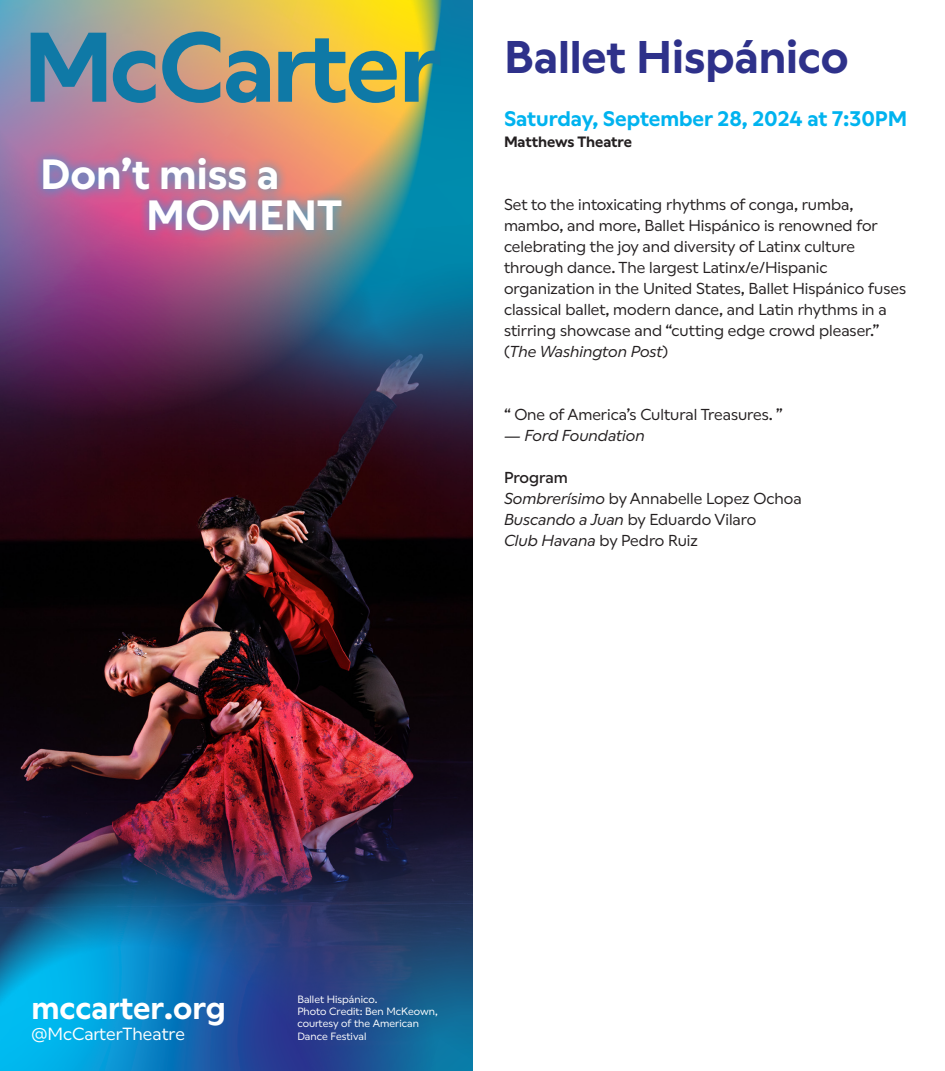
<style>
.page{position:relative;width:945px;height:1071px;background:#fff}
.page>*{position:absolute;margin:0;border:0;box-sizing:border-box;transform-origin:0 0}
.t1{font:600 45.5px "Wallop TRIAL";letter-spacing:-.005em;color:#2e318a}
.t2{font:600 42px "Wallop TRIAL";color:#fff}
.t3{font:600 31.5px "Wallop TRIAL";color:#fff}
.t4{font:600 21px "Wallop TRIAL";color:#00b3ef}
.t5{font:17.5px "Wallop TRIAL";color:#fff}
.t6{font:15.75px/21px "Wallop TRIAL";color:#231f20}
.t7{font:italic 15.75px "Wallop TRIAL";color:#231f20}
.t8{font:500 15.75px "Wallop TRIAL";letter-spacing:-.005em;color:#231f20}
.t9{font:600 14.88px "Wallop TRIAL";letter-spacing:-.005em;color:#231f20}
.t10{font:10.5px/12.2px "Wallop TRIAL";color:#fff}
.s1{font-style:italic}
.s2{font-family:"Wallop"}
</style>
<div class="page">
<svg style="left:0;top:571px;width:472px;height:66px;background:#1e0809"></svg>
<img style="left:0;top:0;width:472px;height:571px">
<svg style="left:31px;top:33px;width:75px;height:69px;background:#4983a6"></svg>
<svg style="left:113px;top:51px;width:43px;height:52px;background:#5e859d"></svg>
<svg style="left:162px;top:32px;width:58px;height:71px;background:#7b8e90"></svg>
<svg style="left:226px;top:51px;width:44px;height:52px;background:#518794"></svg>
<svg style="left:405px;top:51px;width:35px;height:51px;background:#398d8d"></svg>
<svg style="left:278px;top:38px;width:121px;height:65px;background:#89a072"></svg>
<img style="left:0;top:637px;width:472px;height:434px">
<div style="left:32px;top:148px;width:256px;height:53px;background:#00aeef;opacity:.75"></div>
<div style="left:139px;top:189px;width:213px;height:53px;background:#00aeef;opacity:.75"></div>
<p class="t2" style="left:40px;top:143px;width:240px">Don’t miss a</p>
<p class="t2" style="left:146px;top:183px;width:198px">MOMENT</p>
<p class="t1" style="left:504px;top:22px;width:346px">Ballet Hispánico</p>
<p class="t4" style="left:504px;top:103px;width:405px">Saturday, September 28, 2024 at 7:30PM</p>
<p class="t9" style="left:504px;top:130px;width:129px">Matthews Theatre</p>
<p class="t6" style="left:504px;top:193px;width:404px">Set to the intoxicating rhythms of conga, rumba, mambo, and more, Ballet Hispánico is renowned for celebrating the joy and diversity of Latinx culture through dance. The largest Latinx/e/Hispanic organization in the United States, Ballet Hispánico fuses classical ballet, modern dance, and Latin rhythms in a stirring showcase and “cutting edge crowd pleaser.” (<span class="s1">The Washington Post</span>)</p>
<p class="t6" style="left:504px;top:403px;width:280px">“ One of America’s Cultural Treasures. ”</p>
<p class="t7" style="left:504px;top:423px;width:142px"><span class="s2">—</span> Ford Foundation</p>
<p class="t8" style="left:504px;top:465px;width:65px">Program</p>
<p class="t6" style="left:504px;top:487px;width:299px"><span class="s1">Sombrerísimo</span> by Annabelle Lopez Ochoa</p>
<p class="t6" style="left:504px;top:508px;width:254px"><span class="s1">Buscando a Juan</span> by Eduardo Vilaro</p>
<p class="t6" style="left:504px;top:529px;width:195px"><span class="s1">Club Havana</span> by Pedro Ruiz</p>
<p class="t3" style="left:32px;top:983px;width:196px">mccarter.org</p>
<p class="t5" style="left:32px;top:1020px;width:155px">@McCarterTheatre</p>
<p class="t10" style="left:297px;top:992px;width:82px">Ballet Hispánico.</p>
<p class="t10" style="left:297px;top:1004px;width:142px">Photo Credit: Ben McKeown, courtesy of the American<br>Dance Festival</p>
</div>
